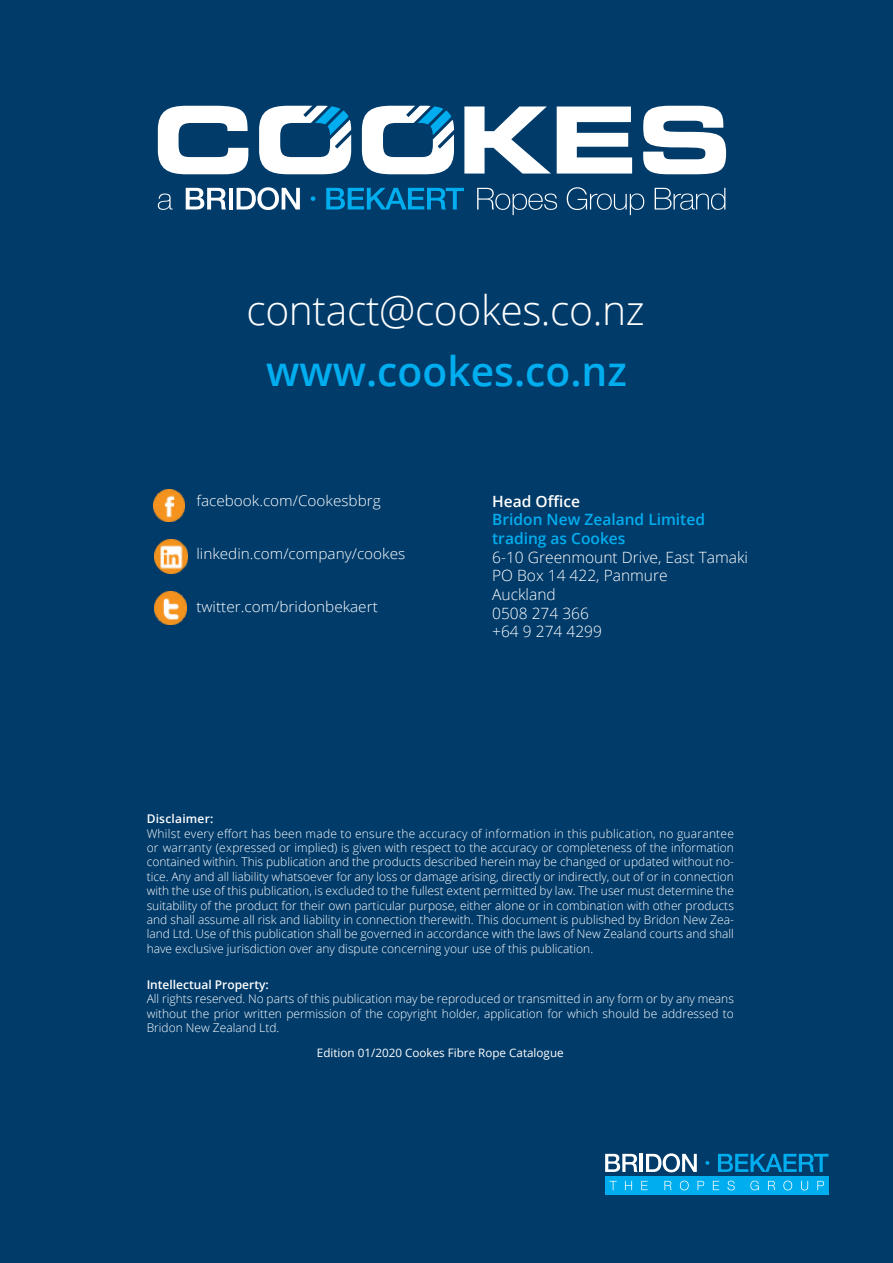
<style>
.page{position:relative;width:893px;height:1263px;background:#003b6a}
.page>*{position:absolute;margin:0;border:0;box-sizing:border-box;transform-origin:0 0}
.t1{font:300 40.8px "Open Sans";letter-spacing:-.01em;color:#fff}
.t2{font:600 40.8px "Open Sans";color:#00aeef}
.t3{font:300 15.6px/18.6px "Open Sans";color:#fff}
.t4{font:600 15.6px/18.6px "Open Sans";color:#00aeef}
.t5{font:600 15.6px "Open Sans";color:#fff}
.t6{font:300 14.7px "Open Sans";color:#fff;scale:1.04 1}
.t7{font:300 12px/14.4px "Open Sans";color:#fff;text-align:justify}
.t8{font:600 12px "Open Sans";color:#fff}
.t9{font:600 12px "Open Sans";letter-spacing:.02em;color:#fff}
.t10{font:11.7px "Open Sans";color:#fff}
</style>
<div class="page">
<svg style="left:326px;top:188px;width:138px;height:21px"></svg>
<svg style="left:311px;top:196px;width:4px;height:5px"></svg>
<svg style="left:186px;top:188px;width:40px;height:21px"></svg>
<hr style="left:229px;top:188px;width:4px;height:21px;background:#fff">
<svg style="left:237px;top:187px;width:63px;height:23px"></svg>
<svg style="left:477px;top:188px;width:80px;height:27px"></svg>
<svg style="left:567px;top:187px;width:77px;height:28px"></svg>
<svg style="left:655px;top:188px;width:70px;height:22px"></svg>
<svg style="left:158px;top:194px;width:15px;height:16px"></svg>
<svg style="left:557px;top:107px;width:75px;height:67px"></svg>
<svg style="left:643px;top:106px;width:83px;height:68px"></svg>
<svg style="left:158px;top:106px;width:90px;height:68px"></svg>
<svg style="left:464px;top:106px;width:87px;height:68px"></svg>
<svg style="left:259px;top:106px;width:92px;height:68px"></svg>
<svg style="left:362px;top:106px;width:92px;height:68px"></svg>
<img style="left:153px;top:490px;width:32px;height:32px">
<img style="left:154px;top:539px;width:33px;height:34px">
<img style="left:154px;top:592px;width:32px;height:33px">
<div style="left:605px;top:1176px;width:223px;height:18px;background:#00aeef"></div>
<svg style="left:718px;top:1154px;width:110px;height:18px"></svg>
<svg style="left:705px;top:1161px;width:4px;height:4px"></svg>
<svg style="left:605px;top:1154px;width:33px;height:18px"></svg>
<hr style="left:640px;top:1154px;width:3px;height:18px;background:#fff">
<svg style="left:646px;top:1153px;width:51px;height:19px"></svg>
<svg style="left:713px;top:1181px;width:6px;height:9px"></svg>
<svg style="left:680px;top:1181px;width:9px;height:9px"></svg>
<svg style="left:697px;top:1181px;width:7px;height:9px"></svg>
<svg style="left:664px;top:1181px;width:8px;height:9px"></svg>
<svg style="left:625px;top:1181px;width:7px;height:9px"></svg>
<svg style="left:641px;top:1181px;width:7px;height:9px"></svg>
<svg style="left:610px;top:1181px;width:7px;height:9px"></svg>
<svg style="left:727px;top:1181px;width:8px;height:9px"></svg>
<svg style="left:783px;top:1181px;width:9px;height:9px"></svg>
<svg style="left:801px;top:1181px;width:7px;height:9px"></svg>
<svg style="left:817px;top:1181px;width:7px;height:9px"></svg>
<svg style="left:768px;top:1181px;width:7px;height:9px"></svg>
<svg style="left:750px;top:1181px;width:9px;height:9px"></svg>
<h1 class="t1" style="left:246px;top:282px;width:400px">contact@cookes.co.nz</h1>
<h1 class="t2" style="left:266px;top:343px;width:363px">www.cookes.co.nz</h1>
<p class="t6" style="left:196px;top:491px;width:179px">facebook.com/Cookesbbrg</p>
<p class="t6" style="left:196px;top:544px;width:202px">linkedin.com/company/cookes</p>
<p class="t6" style="left:196px;top:596px;width:176px">twitter.com/bridonbekaert</p>
<h2 class="t5" style="left:492px;top:490px;width:89px">Head Office</h2>
<h2 class="t4" style="left:492px;top:510px;width:214px">Bridon New Zealand Limited trading as Cookes</h2>
<h2 class="t3" style="left:492px;top:547px;width:257px">6-10 Greenmount Drive, East Tamaki<br>PO Box 14 422, Panmure<br>Auckland<br>0508 274 366<br>+64 9 274 4299</h2>
<p class="t9" style="left:147px;top:811px;width:68px">Disclaimer:</p>
<p class="t7" style="left:147px;top:826px;width:589px">Whilst every effort has been made to ensure the accuracy of information in this publication, no guarantee or warranty (expressed or implied) is given with respect to the accuracy or completeness of the information contained within. This publication and the products described herein may be changed or updated without no&shy;tice. Any and all liability whatsoever for any loss or damage arising, directly or indirectly, out of or in connection with the use of this publication, is excluded to the fullest extent permitted by law. The user must determine the suitability of the product for their own particular purpose, either alone or in combination with other products and shall assume all risk and liability in connection therewith. This document is published by Bridon New Zea&shy;land Ltd. Use of this publication shall be governed in accordance with the laws of New Zealand courts and shall have exclusive jurisdiction over any dispute concerning your use of this publication.</p>
<p class="t8" style="left:147px;top:976px;width:124px">Intellectual Property:</p>
<p class="t7" style="left:147px;top:991px;width:589px">All rights reserved. No parts of this publication may be reproduced or transmitted in any form or by any means without the prior written permission of the copyright holder, application for which should be addressed to Bridon New Zealand Ltd.</p>
<p class="t10" style="left:317px;top:1045px;width:248px">Edition 01/2020 Cookes Fibre Rope Catalogue</p>
</div>
